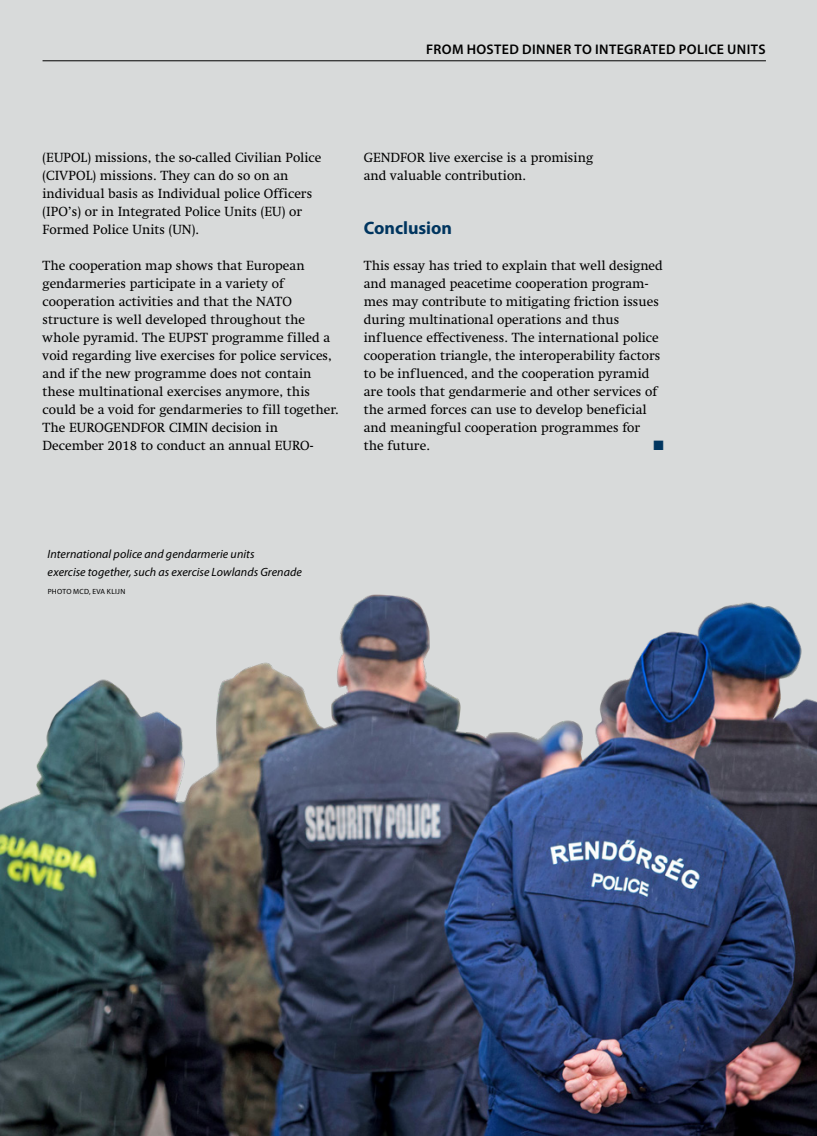
<style>
.page{position:relative;width:817px;height:1136px;background:#fff}
.page>*{position:absolute;margin:0;border:0;box-sizing:border-box;transform-origin:0 0}
.t1{font:700 18px "Myriad Pro";letter-spacing:-.005em;color:#00355f}
.t2{font:600 13.95px "Myriad Pro";letter-spacing:.03em;color:#000}
.t3{font:13.5px/18px "Swift LT Std";color:#000}
.t4{font:13.5px "Zapf Dingbats Std";color:#00355f}
.t5{font:italic 12px/18px "Myriad Pro";letter-spacing:.005em;color:#000}
.t6{font:7.5px "Myriad Pro";letter-spacing:.035em;color:#000}
</style>
<div class="page">
<div style="left:1px;top:0;width:815px;height:1135px;background:#d8dada"></div>
<hr style="left:43px;top:60px;width:722px;height:1px;background:#000">
<img style="left:0;top:576px;width:816px;height:559px">
<p class="t2" style="left:426px;top:40px;width:341px">FROM HOSTED DINNER TO INTEGRATED POLICE UNITS</p>
<p class="t3" style="left:43px;top:149px;width:280px">(EUPOL) missions, the so-called Civilian Police (CIVPOL) missions. They can do so on an individual basis as Individual police Officers (IPO’s) or in Integrated Police Units (EU) or Formed Police Units (UN).</p>
<p class="t3" style="left:43px;top:257px;width:298px">The cooperation map shows that European gendarmeries participate in a variety of cooperation activities and that the NATO structure is well developed throughout the whole pyramid. The EUPST programme filled a void regarding live exercises for police services, and if the new programme does not contain these multinational exercises anymore, this could be a void for gendarmeries to fill together.<br>The EUROGENDFOR CIMIN decision in December 2018 to conduct an annual EURO-</p>
<p class="t3" style="left:364px;top:149px;width:231px">GENDFOR live exercise is a promising and valuable contribution.</p>
<h1 class="t1" style="left:364px;top:216px;width:90px">Conclusion</h1>
<p class="t3" style="left:364px;top:257px;width:300px">This essay has tried to explain that well designed and managed peacetime cooperation program&shy;mes may contribute to mitigating friction issues during multinational operations and thus influence effectiveness. The international police cooperation triangle, the interoperability factors to be influenced, and the cooperation pyramid are tools that gendarmerie and other services of the armed forces can use to develop beneficial and meaningful cooperation programmes for the future.</p>
<p class="t4" style="left:653px;top:439px;width:12px">■</p>
<p class="t5" style="left:48px;top:545px;width:256px">International police and gendarmerie units<br>exercise together, such as exercise Lowlands Grenade</p>
<p class="t6" style="left:48px;top:587px;width:79px">PHOTO MCD, EVA KLIJN</p>
</div>
